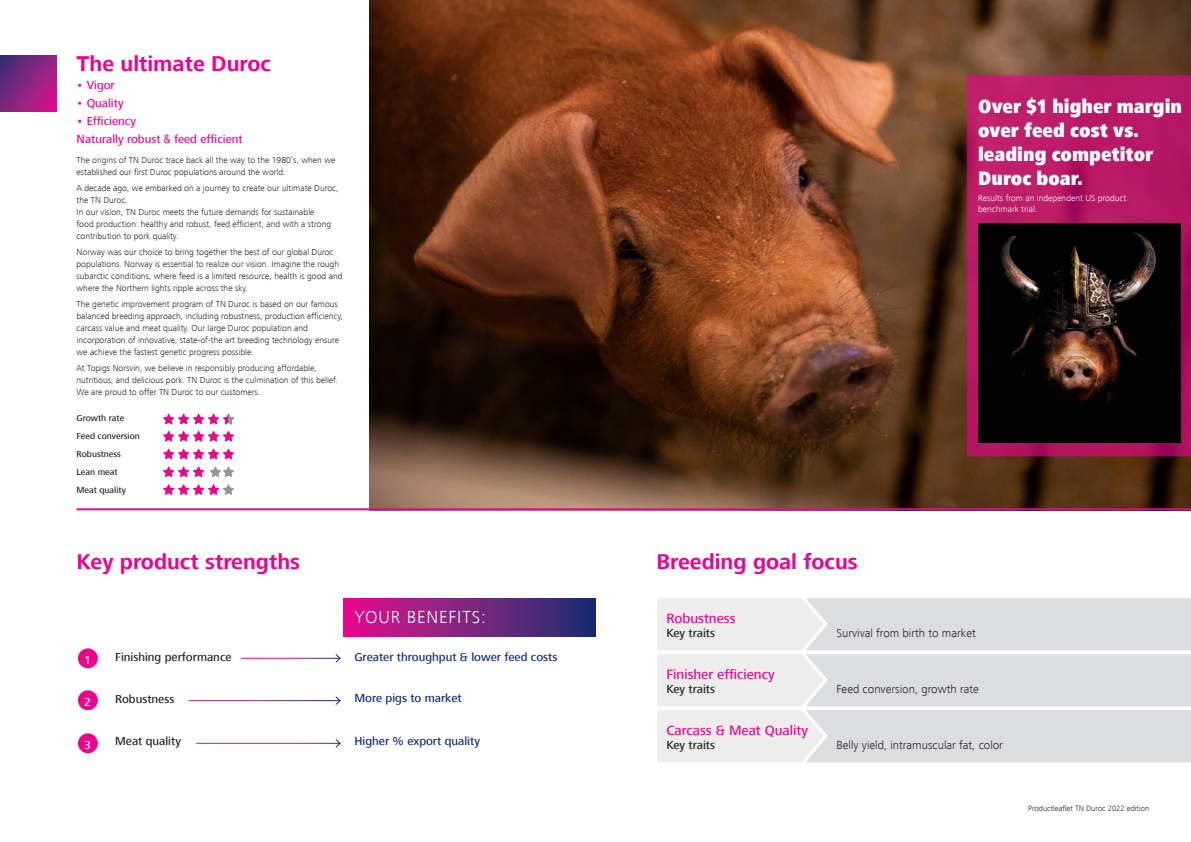
<style>
.page{position:relative;width:1191px;height:842px;background:#fff}
.page>*{position:absolute;margin:0;border:0;box-sizing:border-box;transform-origin:0 0}
.t1{font:700 22px "Frutiger Next LT";color:#ed028c}
.t2{font:900 condensed 20px/24px "Frutiger Next LT";color:#fff}
.t3{font:300 18px "Frutiger Next LT";letter-spacing:.05em;color:#fff}
.t4{font:500 14px "Frutiger Next LT";color:#ed028c}
.t5{font:300 12px "Frutiger Next LT";color:#231f20}
.t6{font:500 12px "Frutiger Next LT";color:#231f20}
.t7{font:500 12px "Frutiger Next LT";color:#102871}
.t8{font:500 12px "Frutiger Next LT";color:#ed028c}
.t9{font:500 12px "Frutiger Next LT";color:#fff}
.t10{font:300 9px/12px "Frutiger Next LT";color:#231f20}
.t11{font:500 9px "Frutiger Next LT";color:#231f20}
.t12{font:300 9px "Frutiger Next LT";color:#fff}
.t13{font:300 8px "Frutiger Next LT";color:#231f20}
.s1{font-family:"Helvetica Neue LT Std";font-weight:400;font-stretch:condensed}
</style>
<div class="page">
<img style="left:370px;top:0;width:821px;height:508px">
<svg style="left:0;top:55px;width:57px;height:57px;background:#892280"></svg>
<svg style="left:657px;top:598px;width:534px;height:164px;background:#e2e3e4"></svg>
<div style="left:343px;top:598px;width:252px;height:39px;background:linear-gradient(to right,#e5118c,#1b3172)"></div>
<div style="left:78px;top:648px;width:20px;height:20px;background:#ed028c;border-radius:50%"></div>
<div style="left:78px;top:690px;width:20px;height:20px;background:#ed028c;border-radius:50%"></div>
<div style="left:78px;top:733px;width:20px;height:20px;background:#ed028c;border-radius:50%"></div>
<svg style="left:163px;top:431px;width:71px;height:11px"></svg>
<svg style="left:163px;top:413px;width:66px;height:11px"></svg>
<svg style="left:228px;top:414px;width:6px;height:10px"></svg>
<svg style="left:163px;top:449px;width:71px;height:10px"></svg>
<svg style="left:163px;top:466px;width:41px;height:11px"></svg>
<svg style="left:163px;top:484px;width:71px;height:11px"></svg>
<svg style="left:335px;top:654px;width:6px;height:9px"></svg>
<svg style="left:335px;top:696px;width:6px;height:9px"></svg>
<svg style="left:335px;top:739px;width:6px;height:9px"></svg>
<hr style="left:77px;top:508px;width:1114px;height:2px;background:#ed028c">
<svg style="left:967px;top:75px;width:224px;height:381px;background:#b71865"></svg>
<img style="left:978px;top:223px;width:202px;height:219px">
<svg style="left:210px;top:466px;width:24px;height:11px"></svg>
<p class="t1" style="left:77px;top:51px;width:196px">The ultimate Duroc</p>
<p class="t8" style="left:77px;top:78px;width:40px">• Vigor</p>
<p class="t8" style="left:77px;top:96px;width:49px">• Quality</p>
<p class="t8" style="left:77px;top:114px;width:61px">• Efficiency</p>
<p class="t8" style="left:77px;top:132px;width:168px">Naturally robust <span class="s1">&amp;</span> feed efficient</p>
<p class="t10" style="left:77px;top:154px;width:260px">The origins of TN Duroc trace back all the way to the 1980’s, when we established our first Duroc populations around the world.</p>
<p class="t10" style="left:77px;top:182px;width:263px">A decade ago, we embarked on a journey to create our ultimate Duroc, the TN Duroc.</p>
<p class="t10" style="left:77px;top:206px;width:256px">In our vision, TN Duroc meets the future demands for sustainable food production: healthy and robust, feed efficient, and with a strong contribution to pork quality.</p>
<p class="t10" style="left:77px;top:246px;width:267px">Norway was our choice to bring together the best of our global Duroc populations. Norway is essential to realize our vision. Imagine the rough subarctic conditions, where feed is a limited resource, health is good and where the Northern lights ripple across the sky.</p>
<p class="t10" style="left:77px;top:298px;width:268px">The genetic improvement program of TN Duroc is based on our famous balanced breeding approach, including robustness, production efficiency, carcass value and meat quality. Our large Duroc population and incorporation of innovative, state-of-the art breeding technology ensure we achieve the fastest genetic progress possible.</p>
<p class="t10" style="left:77px;top:362px;width:263px">At Topigs Norsvin, we believe in responsibly producing affordable, nutritious, and delicious pork. TN Duroc is the culmination of this belief.<br>We are proud to offer TN Duroc to our customers.</p>
<p class="t11" style="left:77px;top:413px;width:49px">Growth rate</p>
<p class="t11" style="left:77px;top:431px;width:65px">Feed conversion</p>
<p class="t11" style="left:77px;top:449px;width:46px">Robustness</p>
<p class="t11" style="left:77px;top:467px;width:43px">Lean meat</p>
<p class="t11" style="left:77px;top:485px;width:51px">Meat quality</p>
<p class="t1" style="left:77px;top:549px;width:225px">Key product strengths</p>
<p class="t9" style="left:84px;top:653px;width:8px">1</p>
<p class="t9" style="left:84px;top:695px;width:8px">2</p>
<p class="t9" style="left:84px;top:738px;width:8px">3</p>
<p class="t6" style="left:115px;top:651px;width:118px">Finishing performance</p>
<p class="t6" style="left:115px;top:693px;width:61px">Robustness</p>
<p class="t6" style="left:115px;top:735px;width:67px">Meat quality</p>
<p class="t3" style="left:354px;top:607px;width:133px">YOUR BENEFITS:</p>
<p class="t7" style="left:354px;top:651px;width:204px">Greater throughput &amp; lower feed costs</p>
<p class="t7" style="left:354px;top:692px;width:109px">More pigs to market</p>
<p class="t7" style="left:354px;top:735px;width:127px">Higher % export quality</p>
<p class="t2" style="left:978px;top:94px;width:205px">Over $1 higher margin over feed cost vs. leading competitor<br>Duroc boar.</p>
<p class="t12" style="left:978px;top:193px;width:150px">Results from an independent US product</p>
<p class="t12" style="left:978px;top:204px;width:61px">benchmark trial.</p>
<p class="t1" style="left:656px;top:549px;width:203px">Breeding goal focus</p>
<p class="t4" style="left:666px;top:610px;width:71px">Robustness</p>
<p class="t6" style="left:666px;top:626px;width:50px">Key traits</p>
<p class="t5" style="left:836px;top:626px;width:141px">Survival from birth to market</p>
<p class="t4" style="left:666px;top:666px;width:110px">Finisher efficiency</p>
<p class="t6" style="left:666px;top:682px;width:50px">Key traits</p>
<p class="t5" style="left:836px;top:682px;width:144px">Feed conversion, growth rate</p>
<p class="t4" style="left:666px;top:722px;width:143px">Carcass &amp; Meat Quality</p>
<p class="t6" style="left:666px;top:738px;width:50px">Key traits</p>
<p class="t5" style="left:836px;top:738px;width:168px">Belly yield, intramuscular fat, color</p>
<p class="t13" style="left:1028px;top:804px;width:122px">Productleaflet TN Duroc 2022 edition</p>
</div>
